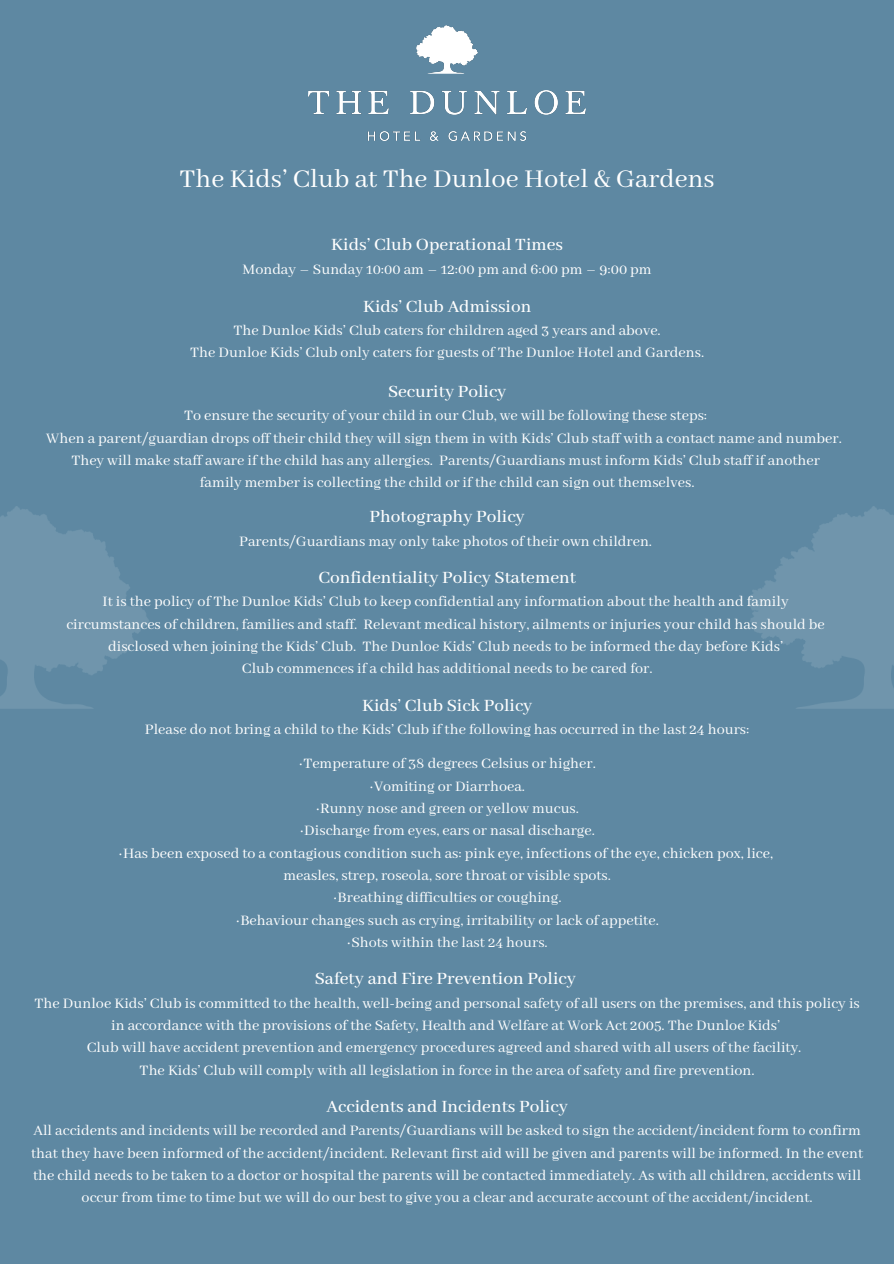
<style>
.page{position:relative;width:894px;height:1264px;background:#fff}
.page>*{position:absolute;margin:0;border:0;box-sizing:border-box;transform-origin:0 0}
.t1{font:28.5px "Abhaya Libre";color:#fff}
.t2{font:500 19.2px "Abhaya Libre";color:#fff}
.t3{font:16.05px/22.4px "Abhaya Libre";color:#fff;text-align:center}
</style>
<div class="page">
<div style="left:0;top:0;width:893px;height:1263px;background:#5e88a2"></div>
<img style="left:308px;top:26px;width:277px;height:115px">
<img style="left:749px;top:507px;width:144px;height:202px">
<img style="left:0;top:507px;width:149px;height:202px">
<p class="t1" style="left:180px;top:163px;width:536px">The Kids’ Club at The Dunloe Hotel &amp; Gardens</p>
<p class="t2" style="left:331px;top:234px;width:233px">Kids’ Club Operational Times</p>
<p class="t3" style="left:242px;top:258px;width:410px">Monday – Sunday 10:00 am – 12:00 pm and 6:00 pm – 9:00 pm</p>
<p class="t2" style="left:363px;top:295px;width:170px">Kids’ Club Admission</p>
<p class="t3" style="left:233px;top:320px;width:428px">The Dunloe Kids’ Club caters for children aged 3 years and above.</p>
<p class="t3" style="left:190px;top:342px;width:515px">The Dunloe Kids’ Club only caters for guests of The Dunloe Hotel and Gardens.</p>
<p class="t2" style="left:388px;top:381px;width:120px">Security Policy</p>
<p class="t3" style="left:184px;top:405px;width:524px">To ensure the security of your child in our Club, we will be following these steps:</p>
<p class="t3" style="left:46px;top:427px;width:796px">When a parent/guardian drops off their child they will sign them in with Kids’ Club staff with a contact name and number.</p>
<p class="t3" style="left:71px;top:450px;width:750px">They will make staff aware if the child has any allergies. Parents/Guardians must inform Kids’ Club staff if another</p>
<p class="t3" style="left:200px;top:472px;width:496px">family member is collecting the child or if the child can sign out themselves.</p>
<p class="t2" style="left:369px;top:506px;width:156px">Photography Policy</p>
<p class="t3" style="left:239px;top:530px;width:414px">Parents/Guardians may only take photos of their own children.</p>
<p class="t2" style="left:318px;top:567px;width:259px">Confidentiality Policy Statement</p>
<p class="t3" style="left:103px;top:591px;width:687px">It is the policy of The Dunloe Kids’ Club to keep confidential any information about the health and family</p>
<p class="t3" style="left:66px;top:613px;width:759px">circumstances of children, families and staff. Relevant medical history, ailments or injuries your child has should be</p>
<p class="t3" style="left:108px;top:636px;width:676px">disclosed when joining the Kids’ Club. The Dunloe Kids’ Club needs to be informed the day before Kids’</p>
<p class="t3" style="left:242px;top:658px;width:412px">Club commences if a child has additional needs to be cared for.</p>
<p class="t2" style="left:362px;top:694px;width:172px">Kids’ Club Sick Policy</p>
<p class="t3" style="left:145px;top:719px;width:606px">Please do not bring a child to the Kids’ Club if the following has occurred in the last 24 hours:</p>
<p class="t3" style="left:298px;top:753px;width:299px">·Temperature of 38 degrees Celsius or higher.</p>
<p class="t3" style="left:369px;top:775px;width:157px">·Vomiting or Diarrhoea.</p>
<p class="t3" style="left:315px;top:797px;width:265px">·Runny nose and green or yellow mucus.</p>
<p class="t3" style="left:299px;top:820px;width:297px">·Discharge from eyes, ears or nasal discharge.</p>
<p class="t3" style="left:118px;top:842px;width:656px">·Has been exposed to a contagious condition such as: pink eye, infections of the eye, chicken pox, lice,</p>
<p class="t3" style="left:283px;top:864px;width:329px">measles, strep, roseola, sore throat or visible spots.</p>
<p class="t3" style="left:333px;top:887px;width:230px">·Breathing difficulties or coughing.</p>
<p class="t3" style="left:235px;top:909px;width:424px">·Behaviour changes such as crying, irritability or lack of appetite.</p>
<p class="t3" style="left:346px;top:931px;width:203px">·Shots within the last 24 hours.</p>
<p class="t2" style="left:315px;top:968px;width:262px">Safety and Fire Prevention Policy</p>
<p class="t3" style="left:35px;top:992px;width:826px">The Dunloe Kids’ Club is committed to the health, well-being and personal safety of all users on the premises, and this policy is in accordance with the provisions of the Safety, Health and Welfare at Work Act 2005. The Dunloe Kids’</p>
<p class="t3" style="left:87px;top:1037px;width:716px">Club will have accident prevention and emergency procedures agreed and shared with all users of the facility.</p>
<p class="t3" style="left:140px;top:1059px;width:616px">The Kids’ Club will comply with all legislation in force in the area of safety and fire prevention.</p>
<p class="t2" style="left:326px;top:1095px;width:243px">Accidents and Incidents Policy</p>
<p class="t3" style="left:31px;top:1120px;width:833px">All accidents and incidents will be recorded and Parents/Guardians will be asked to sign the accident/incident form to confirm that they have been informed of the accident/incident. Relevant first aid will be given and parents will be informed. In the event the child needs to be taken to a doctor or hospital the parents will be contacted immediately. As with all children, accidents will occur from time to time but we will do our best to give you a clear and accurate account of the accident/incident.</p>
</div>
